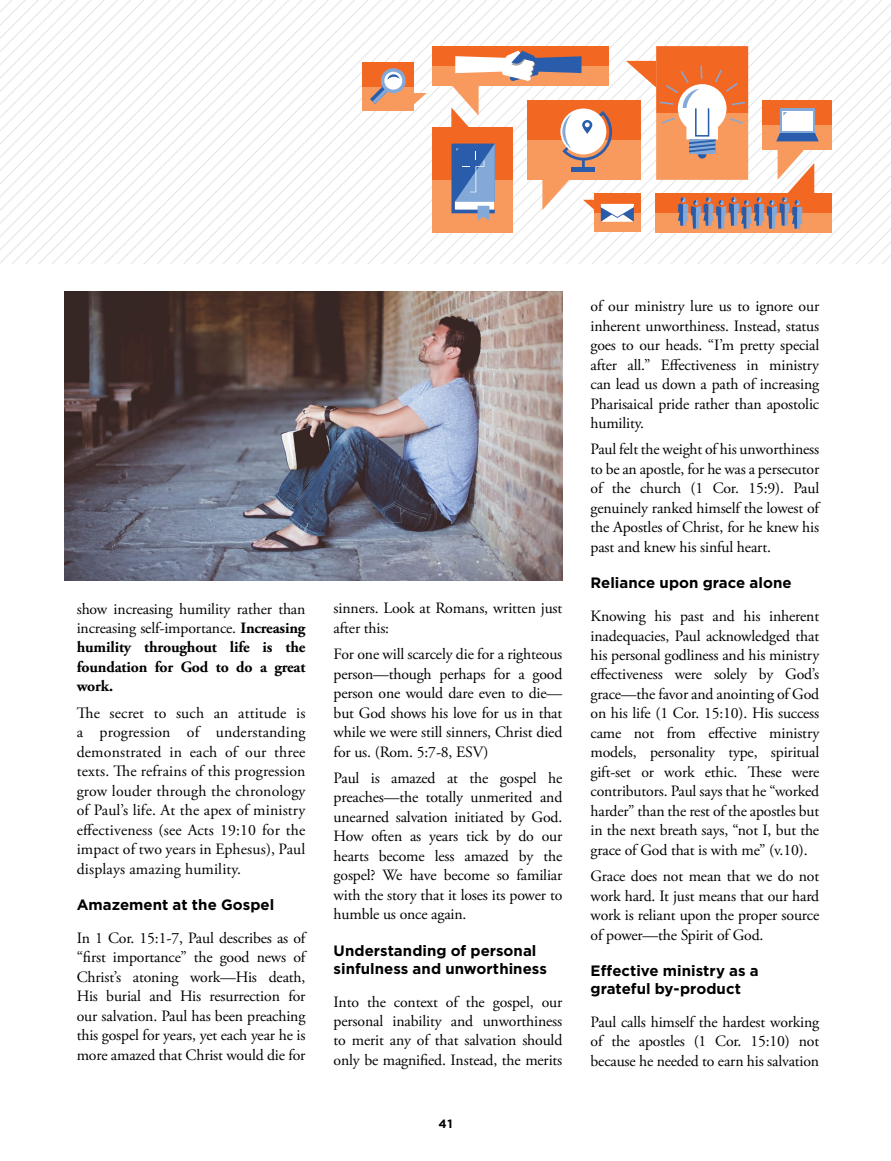
<style>
.page{position:relative;width:891px;height:1161px;background:#fff}
.page>*{position:absolute;margin:0;border:0;box-sizing:border-box;transform-origin:0 0}
.t1{font:15.75px/19.5px "Adobe Garamond Pro";letter-spacing:-.01em;color:#000;text-align:justify}
.t2{font:700 15.75px/19.5px "Adobe Garamond Pro";letter-spacing:-.01em;color:#000;text-align:justify}
.t3{font:700 15px/18px "Gotham";color:#000}
.t4{font:700 12px "Gotham";color:#000}
.s1{font-weight:400}
</style>
<div class="page">
<svg style="left:0;top:2px;width:10px;height:261px"></svg>
<svg style="left:10px;top:0;width:13px;height:263px"></svg>
<svg style="left:23px;top:0;width:13px;height:263px"></svg>
<svg style="left:36px;top:0;width:13px;height:263px"></svg>
<svg style="left:49px;top:0;width:14px;height:263px"></svg>
<svg style="left:63px;top:0;width:13px;height:263px"></svg>
<svg style="left:76px;top:0;width:13px;height:263px"></svg>
<svg style="left:89px;top:0;width:13px;height:263px"></svg>
<svg style="left:102px;top:0;width:13px;height:263px"></svg>
<svg style="left:115px;top:0;width:13px;height:263px"></svg>
<svg style="left:128px;top:0;width:14px;height:263px"></svg>
<svg style="left:142px;top:0;width:13px;height:263px"></svg>
<svg style="left:155px;top:0;width:13px;height:263px"></svg>
<svg style="left:168px;top:0;width:13px;height:263px"></svg>
<svg style="left:181px;top:0;width:13px;height:263px"></svg>
<svg style="left:194px;top:0;width:14px;height:263px"></svg>
<svg style="left:208px;top:0;width:13px;height:263px"></svg>
<svg style="left:221px;top:0;width:13px;height:263px"></svg>
<svg style="left:234px;top:0;width:13px;height:263px"></svg>
<svg style="left:247px;top:0;width:13px;height:263px"></svg>
<svg style="left:260px;top:0;width:13px;height:263px"></svg>
<svg style="left:273px;top:0;width:14px;height:263px"></svg>
<svg style="left:287px;top:0;width:13px;height:263px"></svg>
<svg style="left:300px;top:0;width:13px;height:263px"></svg>
<svg style="left:313px;top:0;width:13px;height:263px"></svg>
<svg style="left:326px;top:0;width:13px;height:263px"></svg>
<svg style="left:339px;top:0;width:14px;height:263px"></svg>
<svg style="left:353px;top:0;width:13px;height:263px"></svg>
<svg style="left:366px;top:0;width:13px;height:263px"></svg>
<svg style="left:379px;top:0;width:13px;height:263px"></svg>
<svg style="left:392px;top:0;width:13px;height:263px"></svg>
<svg style="left:405px;top:0;width:13px;height:263px"></svg>
<svg style="left:418px;top:0;width:14px;height:263px"></svg>
<div style="left:432px;top:180px;width:81px;height:53px;background:#f8995d"></div>
<div style="left:432px;top:128px;width:81px;height:52px;background:#f26722"></div>
<div style="left:432px;top:66px;width:177px;height:19px;background:#f8995d"></div>
<div style="left:432px;top:46px;width:177px;height:20px;background:#f26722"></div>
<svg style="left:414px;top:93px;width:13px;height:12px"></svg>
<svg style="left:451px;top:0;width:440px;height:263px"></svg>
<div style="left:362px;top:87px;width:52px;height:24px;background:#f8995d"></div>
<div style="left:362px;top:63px;width:52px;height:24px;background:#f26722"></div>
<svg style="left:370px;top:68px;width:36px;height:36px"></svg>
<img style="left:65px;top:292px;width:497px;height:288px">
<p class="t2" style="left:77px;top:599px;width:230px"><span class="s1">show increasing humility rather than increasing self-importance.</span> Increasing humility throughout life is the foundation for God to do a great work.</p>
<p class="t1" style="left:77px;top:704px;width:230px">The secret to such an attitude is a progression of understanding demonstrated in each of our three texts. The refrains of this progression grow louder through the chronology of Paul’s life. At the apex of ministry effectiveness (see Acts 19:10 for the impact of two years in Ephesus), Paul displays amazing humility.</p>
<p class="t3" style="left:77px;top:895px;width:199px">Amazement at the Gospel</p>
<p class="t1" style="left:77px;top:929px;width:230px">In 1 Cor. 15:1-7, Paul describes as of “first importance” the good news of Christ’s atoning work—His death, His burial and His resurrection for our salvation. Paul has been preaching this gospel for years, yet each year he is more amazed that Christ would die for</p>
<p class="t1" style="left:334px;top:599px;width:230px">sinners. Look at Romans, written just after this:</p>
<p class="t1" style="left:334px;top:645px;width:230px">For one will scarcely die for a righteous person—though perhaps for a good person one would dare even to die— but God shows his love for us in that while we were still sinners, Christ died for us. (Rom. 5:7-8, ESV)</p>
<p class="t1" style="left:334px;top:769px;width:230px">Paul is amazed at the gospel he preaches—the totally unmerited and unearned salvation initiated by God.<br>How often as years tick by do our hearts become less amazed by the gospel? We have become so familiar with the story that it loses its power to humble us once again.</p>
<p class="t3" style="left:334px;top:941px;width:215px">Understanding of personal sinfulness and unworthiness</p>
<p class="t1" style="left:334px;top:992px;width:230px">Into the context of the gospel, our personal inability and unworthiness to merit any of that salvation should only be magnified. Instead, the merits</p>
<p class="t4" style="left:438px;top:1115px;width:16px">41</p>
<p class="t1" style="left:591px;top:297px;width:230px">of our ministry lure us to ignore our inherent unworthiness. Instead, status goes to our heads. “I’m pretty special after all.” Effectiveness in ministry can lead us down a path of increasing Pharisaical pride rather than apostolic humility.</p>
<p class="t1" style="left:591px;top:440px;width:230px">Paul felt the weight of his unworthiness to be an apostle, for he was a persecutor of the church (1 Cor. 15:9). Paul genuinely ranked himself the lowest of the Apostles of Christ, for he knew his past and knew his sinful heart.</p>
<p class="t3" style="left:591px;top:574px;width:203px">Reliance upon grace alone</p>
<p class="t1" style="left:591px;top:607px;width:230px">Knowing his past and his inherent inadequacies, Paul acknowledged that his personal godliness and his ministry effectiveness were solely by God’s grace—the favor and anointing of God on his life (1 Cor. 15:10). His success came not from effective ministry models, personality type, spiritual gift-set or work ethic. These were contributors. Paul says that he “worked harder” than the rest of the apostles but in the next breath says, “not I, but the grace of God that is with me” (v.10).</p>
<p class="t1" style="left:591px;top:867px;width:230px">Grace does not mean that we do not work hard. It just means that our hard work is reliant upon the proper source of power—the Spirit of God.</p>
<p class="t3" style="left:591px;top:961px;width:170px">Effective ministry as a grateful by-product</p>
<p class="t1" style="left:591px;top:1013px;width:230px">Paul calls himself the hardest working of the apostles (1 Cor. 15:10) not because he needed to earn his salvation</p>
</div>
